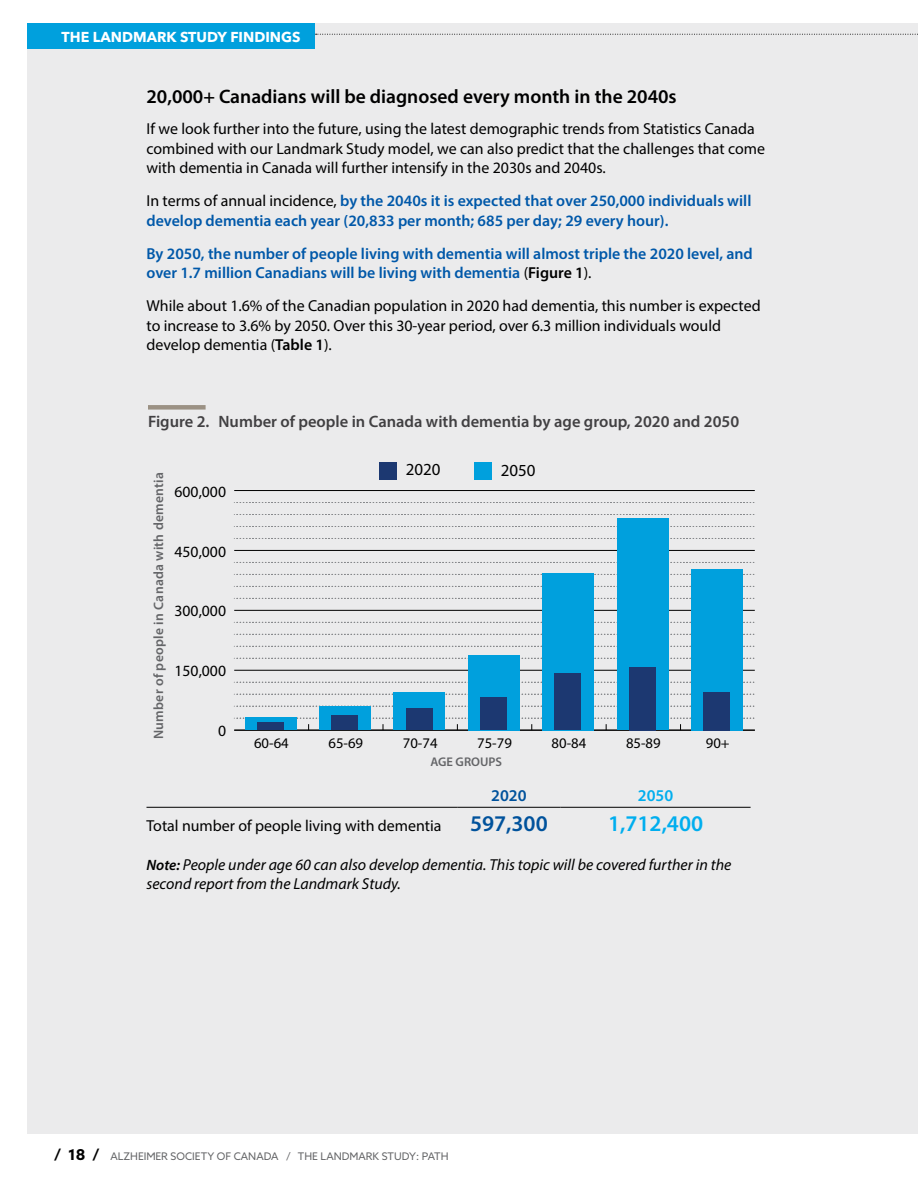
<style>
.page{position:relative;width:918px;height:1188px;background:#fff}
.page>*{position:absolute;margin:0;border:0;box-sizing:border-box;transform-origin:0 0}
.t1{font:600 22.5px "Myriad Pro";color:#00aeef}
.t2{font:600 22.5px "Myriad Pro";color:#00529c}
.t3{font:600 19.5px "Myriad Pro";color:#000}
.t4{font:16.95px "Myriad Pro";color:#000}
.t5{font:600 16.5px "Myriad Pro";color:#414042}
.t6{font:600 16.5px "Myriad Pro";color:#00529c}
.t7{font:600 16.5px "Myriad Pro";color:#00aeef}
.t8{font:15.9px/19.5px "Myriad Pro";color:#000}
.t9{font:600 15.9px/19.5px "Myriad Pro";color:#0058a9}
.t10{font:italic 15.9px/19.5px "Myriad Pro";color:#000}
.t11{font:15.75px "Myriad Pro";color:#000}
.t12{font:14.7px "Myriad Pro";color:#000}
.t13{font:700 14.25px "Avenir Next LT Pro";color:#fff}
.t14{font:600 13.65px "Myriad Pro";letter-spacing:.02em;color:#6d6e71}
.t15{font:600 12.6px "Myriad Pro";color:#6d6e71}
.t16{font:10.5px "Azo Sans";color:#636466}
.s1{font-weight:400;color:#000}
.s2{color:#000}
.s3{font-weight:600}
.s4{font-weight:600;font-size:15px}
.s5{font-weight:700;font-size:15px;color:#000}
</style>
<div class="page">
<div style="left:27px;top:23px;width:891px;height:1111px;background:#ebebec"></div>
<div style="left:148px;top:405px;width:58px;height:5px;background:#9b9184"></div>
<hr style="left:234px;top:730px;width:521px;height:1px;background:#000">
<hr style="left:234px;top:670px;width:521px;height:1px;background:#000">
<hr style="left:234px;top:610px;width:521px;height:1px;background:#000">
<hr style="left:234px;top:550px;width:521px;height:1px;background:#000">
<hr style="left:234px;top:490px;width:521px;height:1px;background:#000">
<svg style="left:234px;top:718px;width:521px;height:12px"></svg>
<svg style="left:234px;top:706px;width:521px;height:1px"></svg>
<svg style="left:234px;top:694px;width:521px;height:1px"></svg>
<svg style="left:234px;top:682px;width:521px;height:1px"></svg>
<svg style="left:234px;top:658px;width:521px;height:1px"></svg>
<svg style="left:234px;top:646px;width:521px;height:1px"></svg>
<svg style="left:234px;top:634px;width:521px;height:1px"></svg>
<svg style="left:234px;top:622px;width:521px;height:1px"></svg>
<svg style="left:234px;top:598px;width:521px;height:1px"></svg>
<svg style="left:234px;top:586px;width:521px;height:1px"></svg>
<svg style="left:234px;top:574px;width:521px;height:1px"></svg>
<svg style="left:234px;top:562px;width:521px;height:1px"></svg>
<svg style="left:234px;top:538px;width:521px;height:1px"></svg>
<svg style="left:234px;top:526px;width:521px;height:1px"></svg>
<svg style="left:234px;top:514px;width:521px;height:1px"></svg>
<svg style="left:234px;top:502px;width:521px;height:1px"></svg>
<div style="left:245px;top:718px;width:51px;height:12px;background:#00a0dd"></div>
<div style="left:320px;top:706px;width:51px;height:24px;background:#00a0dd"></div>
<div style="left:394px;top:692px;width:51px;height:38px;background:#00a0dd"></div>
<div style="left:468px;top:655px;width:51px;height:75px;background:#00a0dd"></div>
<div style="left:543px;top:573px;width:51px;height:157px;background:#00a0dd"></div>
<div style="left:617px;top:518px;width:51px;height:212px;background:#00a0dd"></div>
<div style="left:691px;top:569px;width:52px;height:161px;background:#00a0dd"></div>
<div style="left:474px;top:462px;width:17px;height:17px;background:#00a0dd"></div>
<div style="left:257px;top:722px;width:27px;height:8px;background:#1c3871"></div>
<div style="left:331px;top:715px;width:27px;height:15px;background:#1c3871"></div>
<div style="left:406px;top:708px;width:26px;height:22px;background:#1c3871"></div>
<div style="left:480px;top:697px;width:27px;height:33px;background:#1c3871"></div>
<div style="left:554px;top:674px;width:27px;height:56px;background:#1c3871"></div>
<div style="left:629px;top:667px;width:27px;height:63px;background:#1c3871"></div>
<div style="left:703px;top:692px;width:27px;height:38px;background:#1c3871"></div>
<div style="left:379px;top:462px;width:17px;height:17px;background:#1c3871"></div>
<hr style="left:147px;top:807px;width:310px;height:1px;background:#000">
<hr style="left:457px;top:807px;width:104px;height:1px;background:#000">
<hr style="left:561px;top:807px;width:190px;height:1px;background:#000">
<div style="left:27px;top:23px;width:288px;height:26px;background:#00a0dd"></div>
<svg style="left:316px;top:34px;width:602px;height:1px"></svg>
<p class="t13" style="left:62px;top:28px;width:240px">THE LANDMARK STUDY FINDINGS</p>
<p class="t3" style="left:147px;top:84px;width:532px">20,000+ Canadians will be diagnosed every month in the 2040s</p>
<p class="t8" style="left:147px;top:119px;width:620px">If we look further into the future, using the latest demographic trends from Statistics Canada combined with our Landmark Study model, we can also predict that the challenges that come with dementia in Canada will further intensify in the 2030s and 2040s.</p>
<p class="t9" style="left:147px;top:191px;width:606px"><span class="s1">In terms of annual incidence,</span> by the 2040s it is expected that over 250,000 individuals will develop dementia each year (20,833 per month; 685 per day; 29 every hour).</p>
<p class="t9" style="left:147px;top:243px;width:608px">By 2050, the number of people living with dementia will almost triple the 2020 level, and over 1.7 million Canadians will be living with dementia <span class="s1">(</span><span class="s2">Figure 1</span><span class="s1">).</span></p>
<p class="t8" style="left:147px;top:296px;width:616px">While about 1.6% of the Canadian population in 2020 had dementia, this number is expected to increase to 3.6% by 2050. Over this 30-year period, over 6.3 million individuals would develop dementia (<span class="s3">Table 1</span>).</p>
<p class="t5" style="left:148px;top:411px;width:593px">Figure 2. Number of people in Canada with dementia by age group, 2020 and 2050</p>
<p class="t4" style="left:406px;top:458px;width:36px">2020</p>
<p class="t4" style="left:501px;top:460px;width:36px">2050</p>
<p class="t14" style="left:150px;top:739px;width:268px;rotate:-90deg">Number of people in Canada with dementia</p>
<p class="t11" style="left:175px;top:482px;width:53px">600,000</p>
<p class="t11" style="left:175px;top:542px;width:53px">450,000</p>
<p class="t11" style="left:175px;top:601px;width:53px">300,000</p>
<p class="t11" style="left:175px;top:661px;width:53px">150,000</p>
<p class="t11" style="left:218px;top:721px;width:10px">0</p>
<p class="t12" style="left:254px;top:734px;width:36px">60-64</p>
<p class="t12" style="left:328px;top:734px;width:36px">65-69</p>
<p class="t12" style="left:403px;top:734px;width:36px">70-74</p>
<p class="t12" style="left:477px;top:734px;width:36px">75-79</p>
<p class="t12" style="left:552px;top:734px;width:36px">80-84</p>
<p class="t12" style="left:626px;top:734px;width:36px">85-89</p>
<p class="t12" style="left:706px;top:734px;width:25px">90+</p>
<p class="t15" style="left:430px;top:754px;width:73px">AGE GROUPS</p>
<p class="t6" style="left:491px;top:785px;width:37px">2020</p>
<p class="t7" style="left:638px;top:785px;width:37px">2050</p>
<p class="t8" style="left:147px;top:816px;width:296px">Total number of people living with dementia</p>
<h1 class="t2" style="left:470px;top:809px;width:79px">597,300</h1>
<h1 class="t1" style="left:608px;top:809px;width:97px">1,712,400</h1>
<p class="t10" style="left:147px;top:855px;width:586px"><span class="s4">Note:</span> People under age 60 can also develop dementia. This topic will be covered further in the second report from the Landmark Study.</p>
<p class="t16" style="left:54px;top:1149px;width:396px"><span class="s5">/ 18 /</span> ALZHEIMER SOCIETY OF CANADA / THE LANDMARK STUDY: PATH</p>
</div>
